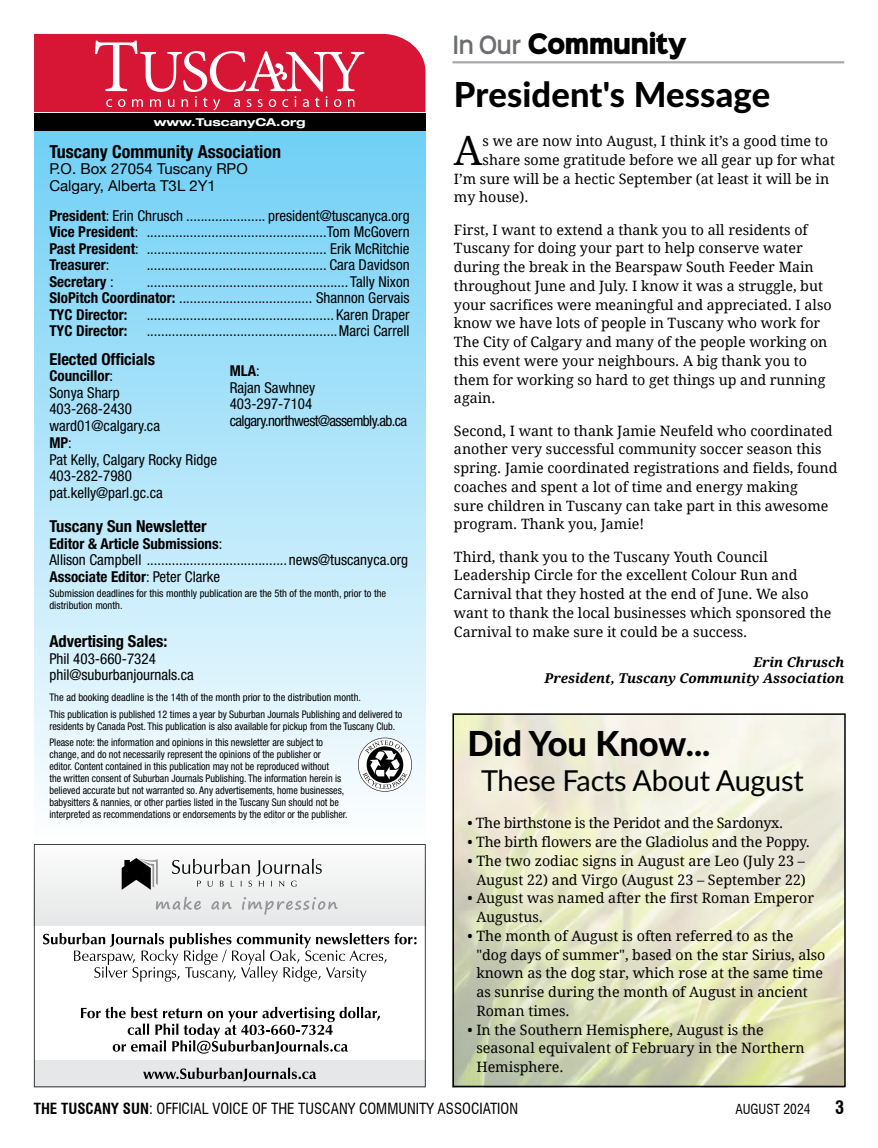
<style>
.page{position:relative;width:878px;height:1148px;background:#fff}
.page>*{position:absolute;margin:0;border:0;box-sizing:border-box;transform-origin:0 0}
.t1{font:40.5px "Droid Serif";color:#000}
.t2{font:800 34.5px "Lato";color:#000}
.t3{font:28.8px "Lato";letter-spacing:-.01em;color:#000}
.t4{font:25.5px "Sinkin Sans 900 X Black";letter-spacing:-.04em;color:#000;scale:.89 1}
.t5{font:700 condensed 18px "Helvetica Neue LT Std";color:#000}
.t6{font:700 condensed 18px "Swiss 721 BT";color:#000}
.t7{font:700 condensed 16.5px "Helvetica Neue LT Std";color:#000}
.t8{font:condensed 15px/16.5px "Helvetica Neue LT Std";color:#000}
.t9{font:condensed 15px/16.5px "Helvetica Neue LT Std";letter-spacing:-.04em;color:#000}
.t10{font:condensed 15px "Swiss 721 BT";color:#000}
.t11{font:15px/16.5px "Helvetica Neue";color:#000}
.t12{font:700 condensed 15px "Helvetica Neue LT Std";color:#000}
.t13{font:14.25px/18.8px "Droid Serif";color:#000}
.t14{font:14.25px "Droid Serif";letter-spacing:-.02em;color:#000}
.t15{font:italic 700 13.5px/16.5px "Droid Serif";color:#000;text-align:right}
.t16{font:condensed 13.5px "Swiss 721 BT";color:#000}
.t17{font:700 expanded 10.95px "Helvetica Neue LT Std";color:#fff;scale:1.1 1}
.t18{font:condensed 10.5px/12px "Helvetica Neue LT Std";color:#000;scale:.96 1}
.t19{font:condensed 10.5px/12px "Helvetica Neue LT Std";color:#000}
.s1{font-weight:700}
.s2{font-weight:400}
.s3{font-family:"Sinkin Sans 600";font-weight:600;font-size:22.65px;color:#6d6e71}
</style>
<div class="page">
<div style="left:34px;top:115px;width:391px;height:724px;background:linear-gradient(to bottom,#6ccef6,#fdfefe)"></div>
<svg style="left:34px;top:34px;width:391px;height:78px;background:#db324d"></svg>
<div style="left:34px;top:113px;width:391px;height:18px;background:#000"></div>
<svg style="left:358px;top:737px;width:54px;height:54px"></svg>
<svg style="left:34px;top:844px;width:391px;height:243px"></svg>
<svg style="left:81px;top:1006px;width:299px;height:47px"></svg>
<svg style="left:43px;top:933px;width:373px;height:48px"></svg>
<hr style="left:452px;top:61px;width:392px;height:2px;background:#a7a9ac">
<img style="left:455px;top:716px;width:387px;height:368px">
<div style="left:452px;top:713px;width:393px;height:374px;border:2px solid #000"></div>
<p class="t17" style="left:154px;top:115px;width:139px">www.TuscanyCA.org</p>
<p class="t5" style="left:49px;top:140px;width:233px">Tuscany Community Association</p>
<p class="t11" style="left:49px;top:161px;width:200px">P.O. Box 27054 Tuscany RPO<br>Calgary, Alberta T3L 2Y1</p>
<p class="t8" style="left:49px;top:207px;width:362px;text-align:justify"><span class="s1">President</span>: Erin Chrusch ...................... president@tuscanyca.org <span class="s1">Vice President</span>: ..................................................Tom McGovern <span class="s1">Past President</span>: .................................................. Erik McRitchie <span class="s1">Treasurer</span>:</p>
<p class="t8" style="left:147px;top:256px;width:264px">.................................................. Cara Davidson</p>
<p class="t12" style="left:49px;top:272px;width:66px">Secretary <span class="s2">:</span></p>
<p class="t8" style="left:49px;top:273px;width:361px;text-align:justify;text-indent:97px">........................................................ Tally Nixon <span class="s1">SloPitch Coordinator:</span> ..................................... Shannon Gervais <span class="s1">TYC Director:</span></p>
<p class="t8" style="left:147px;top:306px;width:264px">.................................................... Karen Draper</p>
<p class="t12" style="left:49px;top:322px;width:79px">TYC Director:</p>
<p class="t8" style="left:147px;top:322px;width:264px">.....................................................Marci Carrell</p>
<p class="t7" style="left:49px;top:349px;width:107px">Elected Officials</p>
<p class="t8" style="left:49px;top:367px;width:112px"><span class="s1">Councillor</span>:<br>Sonya Sharp<br>403-268-2430 ward01@calgary.ca</p>
<p class="t9" style="left:230px;top:363px;width:179px"><span class="s1">MLA</span>:<br>Rajan Sawhney<br>403-297-7104 calgary.northwest@assembly.ab.ca</p>
<p class="t8" style="left:49px;top:434px;width:169px"><span class="s1">MP</span>:<br>Pat Kelly, Calgary Rocky Ridge<br>403-282-7980 pat.kelly@parl.gc.ca</p>
<p class="t7" style="left:49px;top:516px;width:159px">Tuscany Sun Newsletter</p>
<p class="t8" style="left:49px;top:535px;width:360px"><span class="s1">Editor &amp; Article Submissions</span>:<br>Allison Campbell .......................................news@tuscanyca.org<br><span class="s1">Associate Editor</span>: Peter Clarke</p>
<p class="t19" style="left:49px;top:587px;width:338px">Submission deadlines for this monthly publication are the 5th of the month, prior to the distribution month.</p>
<p class="t7" style="left:49px;top:631px;width:119px">Advertising Sales:</p>
<p class="t8" style="left:49px;top:650px;width:146px">Phil 403-660-7324 phil@suburbanjournals.ca</p>
<p class="t19" style="left:49px;top:689px;width:354px;line-height:16.5px">The ad booking deadline is the 14th of the month prior to the distribution month.<br>This publication is published 12 times a year by Suburban Journals Publishing and delivered to</p>
<p class="t18" style="left:49px;top:717px;width:362px;line-height:16.5px">residents by Canada Post. This publication is also available for pickup from the Tuscany Club.<br>Please note: the information and opinions in this newsletter are subject to</p>
<p class="t18" style="left:49px;top:748px;width:312px">change, and do not necessarily represent the opinions of the publisher or<br>editor. Content contained in this publication may not be reproduced without<br>the written consent of Suburban Journals Publishing. The information herein is believed accurate but not warranted so. Any advertisements, home businesses, babysitters &amp; nannies, or other parties listed in the Tuscany Sun should not be interpreted as recommendations or endorsements by the editor or the publisher.</p>
<h3 class="t4" style="left:452px;top:31px;width:265px"><span class="s3">In Our</span> COMMUNITY</h3>
<h2 class="t2" style="left:454px;top:69px;width:318px">President's Message</h2>
<h1 class="t1" style="left:454px;top:127px;width:30px">A</h1>
<p class="t13" style="left:482px;top:132px;width:347px">s we are now into August, I think it’s a good time to</p>
<p class="t13" style="left:482px;top:150px;width:354px">share some gratitude before we all gear up for what</p>
<p class="t13" style="left:454px;top:169px;width:377px">I’m sure will be a hectic September (at least it will be in</p>
<p class="t13" style="left:454px;top:188px;width:76px">my house).</p>
<p class="t13" style="left:454px;top:220px;width:379px">First, I want to extend a thank you to all residents of Tuscany for doing your part to help conserve water during the break in the Bearspaw South Feeder Main throughout June and July. I know it was a struggle, but your sacrifices were meaningful and appreciated. I also know we have lots of people in Tuscany who work for The City of Calgary and many of the people working on this event were your neighbours. A big thank you to them for working so hard to get things up and running again.</p>
<p class="t13" style="left:454px;top:421px;width:385px">Second, I want to thank Jamie Neufeld who coordinated another very successful community soccer season this spring. Jamie coordinated registrations and fields, found coaches and spent a lot of time and energy making<br>sure children in Tuscany can take part in this awesome program. Thank you, Jamie!</p>
<p class="t13" style="left:454px;top:547px;width:379px">Third, thank you to the Tuscany Youth Council Leadership Circle for the excellent Colour Run and Carnival that they hosted at the end of June. We also want to thank the local businesses which sponsored the Carnival to make sure it could be a success.</p>
<p class="t15" style="left:544px;top:654px;width:301px">Erin Chrusch<br>President, Tuscany Community Association</p>
<h2 class="t2" style="left:467px;top:718px;width:244px">Did You Know...</h2>
<h3 class="t3" style="left:481px;top:759px;width:324px">These Facts About August</h3>
<p class="t14" style="left:467px;top:815px;width:317px">• The birthstone is the Peridot and the Sardonyx.</p>
<p class="t13" style="left:467px;top:832px;width:344px">• The birth flowers are the Gladiolus and the Poppy.</p>
<p class="t13" style="left:467px;top:851px;width:340px;text-align:right">• The two zodiac signs in August are Leo (July 23 –<br>August 22) and Virgo (August 23 – September 22)</p>
<p class="t13" style="left:476px;top:889px;width:339px;text-indent:-9px">• August was named after the first Roman Emperor<br>Augustus.</p>
<p class="t13" style="left:476px;top:926px;width:350px;text-indent:-9px">• The month of August is often referred to as the "dog days of summer", based on the star Sirius, also known as the dog star, which rose at the same time as sunrise during the month of August in ancient Roman times.</p>
<p class="t13" style="left:476px;top:1020px;width:330px;text-indent:-9px">• In the Southern Hemisphere, August is the seasonal equivalent of February in the Northern<br>Hemisphere.</p>
<p class="t10" style="left:34px;top:1099px;width:486px"><span class="s1">THE TUSCANY SUN</span>: OFFICIAL VOICE OF THE TUSCANY COMMUNITY ASSOCIATION</p>
<p class="t16" style="left:735px;top:1101px;width:76px">AUGUST 2024</p>
<p class="t6" style="left:835px;top:1096px;width:10px">3</p>
</div>
